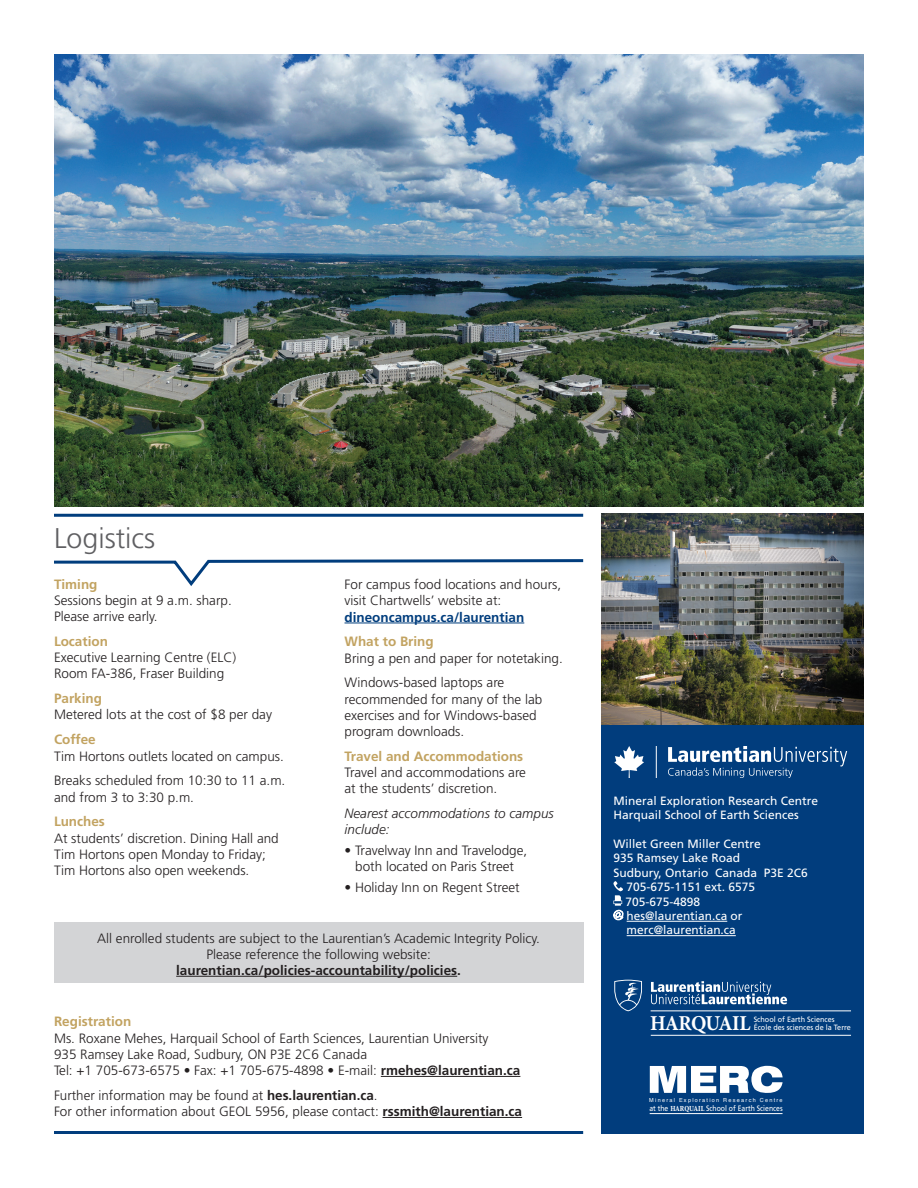
<style>
.page{position:relative;width:918px;height:1188px;background:#fff}
.page>*{position:absolute;margin:0;border:0;box-sizing:border-box;transform-origin:0 0}
.FirstPara_0p0{font:300 28.5px "Frutiger LT Std";color:#5f5f62}
.t1{font:700 21.15px "Minion Pro";letter-spacing:-.035em;color:#fff;scale:.95 1}
.t2{font:300 13.5px/16.2px "Frutiger LT Std";color:#231f20}
.t3{font:italic 300 13.5px/16.2px "Frutiger LT Std";color:#231f20}
.t4{font:12px/14.4px "Frutiger LT Std";color:#fff}
.t5{font:7.8px "Frutiger LT Std";color:#fff;scale:.87 1}
.t6{font:7.65px "Frutiger LT Std";color:#fff;scale:.95 1}
.t7{font:5.55px "Helvetica";letter-spacing:.225em;color:#fff}
.s1{font-weight:700;color:#c2a361}
.s2{font-weight:700;color:#013d7d}
.s3{font-weight:700}
.s4{font-family:"Minion Pro";font-weight:700;font-stretch:condensed}
</style>
<div class="page">
<div style="left:54px;top:922px;width:529px;height:61px;background:#d3d4d6"></div>
<div style="left:602px;top:568px;width:262px;height:566px;background:#013d7d"></div>
<hr style="left:627px;top:921px;width:100px;height:1px;background:#fff">
<hr style="left:627px;top:935px;width:109px;height:1px;background:#fff">
<svg style="left:613px;top:881px;width:11px;height:39px"></svg>
<img style="left:54px;top:54px;width:810px;height:453px">
<img style="left:602px;top:513px;width:262px;height:212px">
<hr style="left:54px;top:1131px;width:529px;height:3px;background:#013d7d">
<svg style="left:650px;top:1066px;width:133px;height:27px"></svg>
<hr style="left:650px;top:1113px;width:133px;height:1px;background:#fff">
<hr style="left:651px;top:1011px;width:200px;height:1px;background:#fff">
<hr style="left:651px;top:1035px;width:200px;height:1px;background:#fff">
<svg style="left:651px;top:981px;width:136px;height:23px"></svg>
<svg style="left:614px;top:980px;width:28px;height:31px"></svg>
<hr style="left:54px;top:514px;width:529px;height:3px;background:#013d7d">
<svg style="left:54px;top:559px;width:530px;height:27px"></svg>
<hr style="left:345px;top:623px;width:179px;height:1px;background:#013d7d">
<hr style="left:381px;top:1076px;width:139px;height:1px;background:#231f20">
<hr style="left:383px;top:1117px;width:139px;height:1px;background:#231f20">
<hr style="left:176px;top:976px;width:281px;height:1px;background:#231f20">
<hr style="left:656px;top:746px;width:1px;height:31px;background:#fff">
<svg style="left:614px;top:746px;width:30px;height:31px"></svg>
<svg style="left:668px;top:746px;width:179px;height:31px"></svg>
<p class="FirstPara_0p0" style="left:54px;top:522px;width:103px">Logistics</p>
<p class="t2" style="left:54px;top:576px;width:179px"><span class="s1">Timing<br></span>Sessions begin at 9 a.m. sharp.<br>Please arrive early.</p>
<p class="t2" style="left:54px;top:633px;width:184px"><span class="s1">Location<br></span>Executive Learning Centre (ELC)<br>Room FA-386, Fraser Building</p>
<p class="t2" style="left:54px;top:691px;width:220px"><span class="s1">Parking<br></span>Metered lots at the cost of $8 per day</p>
<p class="t2" style="left:54px;top:732px;width:231px"><span class="s1">Coffee<br></span>Tim Hortons outlets located on campus.</p>
<p class="t2" style="left:54px;top:773px;width:233px">Breaks scheduled from 10:30 to 11 a.m. and from 3 to 3:30 p.m.</p>
<p class="t2" style="left:54px;top:814px;width:226px"><span class="s1">Lunches<br></span>At students’ discretion. Dining Hall and<br>Tim Hortons open Monday to Friday;<br>Tim Hortons also open weekends.</p>
<p class="t2" style="left:345px;top:577px;width:218px">For campus food locations and hours, visit Chartwells’ website at: <span class="s2">dineoncampus.ca/laurentian</span></p>
<p class="t2" style="left:345px;top:634px;width:220px"><span class="s1">What to Bring<br></span>Bring a pen and paper for notetaking.</p>
<p class="t2" style="left:345px;top:675px;width:199px">Windows-based laptops are recommended for many of the lab exercises and for Windows-based program downloads.</p>
<p class="t2" style="left:345px;top:748px;width:183px"><span class="s1">Travel and Accommodations<br></span>Travel and accommodations are at the students’ discretion.</p>
<p class="t3" style="left:345px;top:806px;width:211px">Nearest accommodations to campus include:</p>
<p class="t2" style="left:345px;top:842px;width:184px;text-align:center">• Travelway Inn and Travelodge, both located on Paris Street</p>
<p class="t2" style="left:345px;top:879px;width:177px">• Holiday Inn on Regent Street</p>
<p class="t2" style="left:97px;top:930px;width:444px;text-align:center">All enrolled students are subject to the Laurentian’s Academic Integrity Policy.<br>Please reference the following website: <span class="s3">laurentian.ca/policies-accountability/policies.</span></p>
<p class="t2" style="left:54px;top:1014px;width:468px"><span class="s1">Registration<br></span>Ms. Roxane Mehes, Harquail School of Earth Sciences, Laurentian University<br>935 Ramsey Lake Road, Sudbury, ON P3E 2C6 Canada<br>Tel: +1 705-673-6575 • Fax: +1 705-675-4898 • E-mail: <span class="s3">rmehes@laurentian.ca</span></p>
<p class="t2" style="left:54px;top:1087px;width:470px">Further information may be found at <span class="s3">hes.laurentian.ca</span>.<br>For other information about GEOL 5956, please contact: <span class="s3">rssmith@laurentian.ca</span></p>
<p class="t4" style="left:613px;top:794px;width:206px">Mineral Exploration Research Centre<br>Harquail School of Earth Sciences</p>
<p class="t4" style="left:613px;top:837px;width:196px">Willet Green Miller Centre<br>935 Ramsey Lake Road<br>Sudbury, Ontario Canada P3E 2C6</p>
<p class="t4" style="left:626px;top:880px;width:131px">705-675-1151 ext. 6575<br>705-675-4898</p>
<p class="t4" style="left:627px;top:909px;width:117px">hes@laurentian.ca or merc@laurentian.ca</p>
<p class="t6" style="left:754px;top:1015px;width:87px">School of Earth Sciences</p>
<p class="t1" style="left:650px;top:1009px;width:107px">HARQUAIL</p>
<p class="t6" style="left:754px;top:1023px;width:104px">École des sciences de la Terre</p>
<p class="t7" style="left:649px;top:1096px;width:135px">Mineral Exploration Research Centre</p>
<p class="t5" style="left:649px;top:1104px;width:155px">at the <span class="s4">HARQUAIL</span> School of Earth Sciences</p>
</div>
